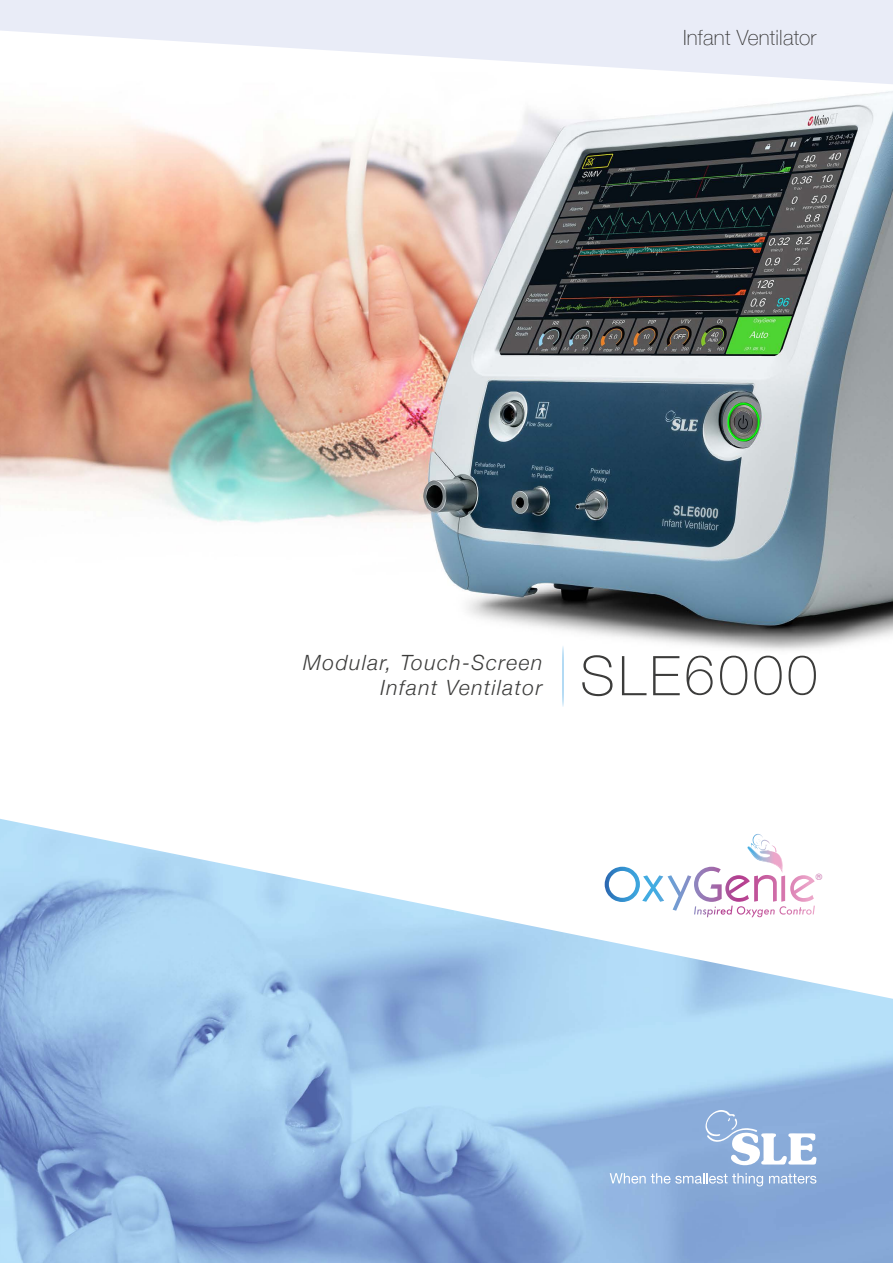
<style>
.page{position:relative;width:893px;height:1263px;background:#fff}
.page>*{position:absolute;margin:0;border:0;box-sizing:border-box;transform-origin:0 0}
.t1{font:100 55.35px "Helvetica Neue";color:#3c3c3b}
.t2{font:italic 300 21px/24.5px "Helvetica Neue";letter-spacing:.07em;color:#3c3c3b;text-align:right}
.t3{font:100 21px "Helvetica Neue";letter-spacing:.01em;color:#373636}
.t4{font:700 7.95px "Kabel";color:#b23b8d}
.s1{font-size:54.75px}
</style>
<div class="page">
<img style="left:0;top:91px;width:893px;height:560px">
<img style="left:0;top:819px;width:893px;height:444px">
<svg style="left:0;top:0;width:893px;height:84px;fill:#e9ecf7"></svg>
<hr style="left:562px;top:645px;width:2px;height:63px;background:#b2daf4">
<svg style="left:610px;top:1173px;width:153px;height:13px;background:#a7c1e3"></svg>
<svg style="left:769px;top:1174px;width:47px;height:9px"></svg>
<svg style="left:705px;top:1110px;width:112px;height:55px"></svg>
<img style="left:771px;top:848px;width:11px;height:15px">
<img style="left:748px;top:856px;width:23px;height:7px">
<img style="left:747px;top:847px;width:22px;height:11px">
<img style="left:774px;top:852px;width:8px;height:11px">
<svg style="left:751px;top:834px;width:26px;height:22px"></svg>
<svg style="left:605px;top:863px;width:210px;height:54px"></svg>
<p class="t3" style="left:683px;top:22px;width:135px">Infant Ventilator</p>
<p class="t2" style="left:303px;top:649px;width:241px">Modular, Touch-Screen<br>Infant Ventilator</p>
<h1 class="t1" style="left:580px;top:633px;width:239px"><span class="s1">SLE</span>6000</h1>
<p class="t4" style="left:816px;top:871px;width:8px">®</p>
</div>
